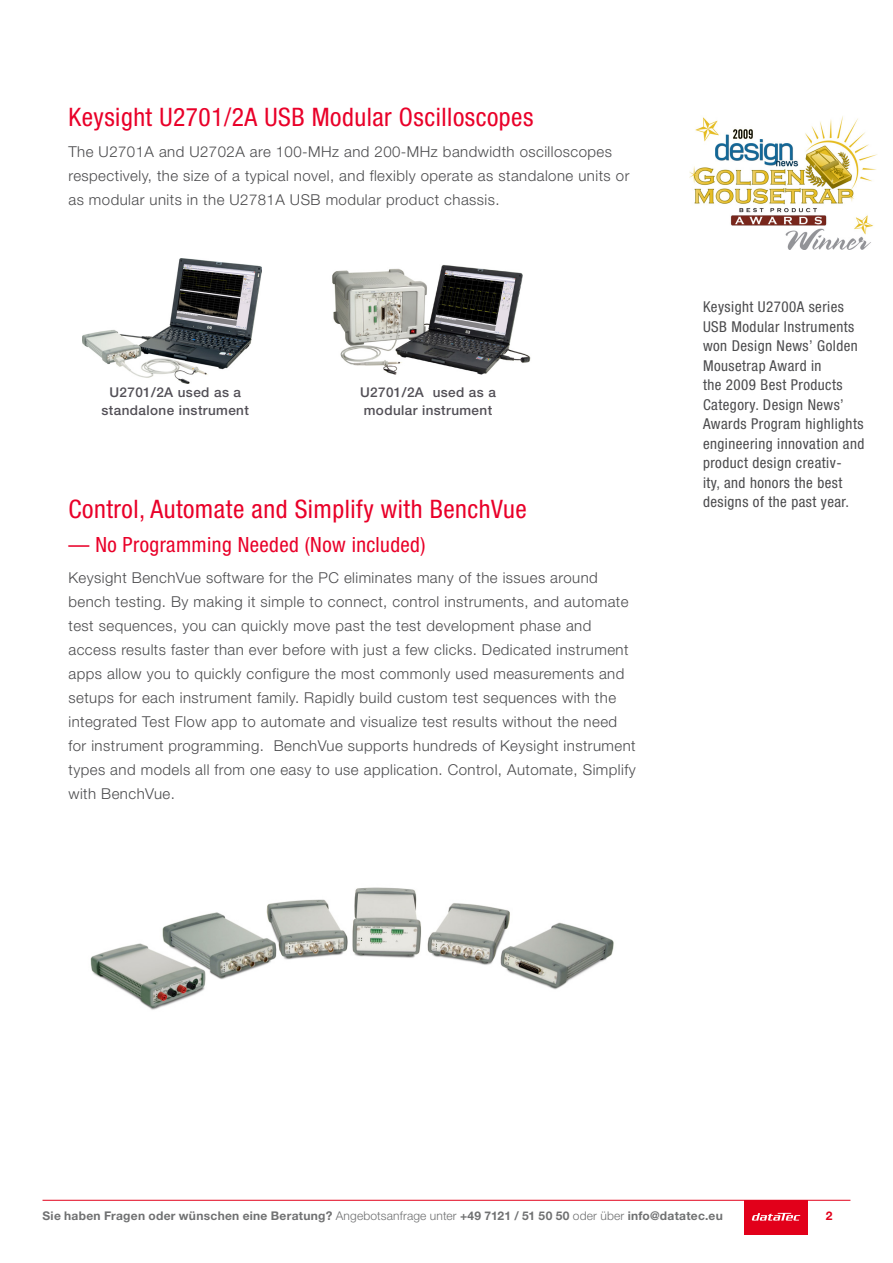
<style>
.page{position:relative;width:893px;height:1263px;background:#fff}
.page>*{position:absolute;margin:0;border:0;box-sizing:border-box;transform-origin:0 0}
.t1{font:condensed 25.5px "Helvetica Neue LT Std";letter-spacing:.02em;color:#e90029}
.t2{font:condensed 21px "Helvetica Neue LT Std";letter-spacing:.02em;color:#e90029}
.t3{font:300 15px/24px "Helvetica Neue LT Std";letter-spacing:.03em;color:#4b4b4d}
.t4{font:condensed 15px/19.5px "Helvetica Neue LT Std";letter-spacing:.03em;color:#4b4b4d}
.t5{font:500 13.5px/18px "Helvetica Neue LT Std";letter-spacing:.03em;color:#524f56;text-align:center}
.t6{font:700 12px "Helvetica Neue LT Pro";letter-spacing:.025em;color:#707172}
.t7{font:700 12px "Helvetica Neue LT Pro";color:#e2001a}
.s1{font-weight:300}
</style>
<div class="page">
<div style="left:744px;top:1200px;width:64px;height:34px;background:#e2001a"></div>
<svg style="left:752px;top:1213px;width:48px;height:7px"></svg>
<hr style="left:43px;top:1200px;width:807px;height:1px;background:#e2001a">
<img style="left:332px;top:265px;width:199px;height:110px">
<img style="left:82px;top:259px;width:180px;height:125px">
<img style="left:689px;top:116px;width:189px;height:133px">
<img style="left:90px;top:887px;width:524px;height:123px">
<h1 class="t1" style="left:68px;top:102px;width:466px">Keysight U2701/2A USB Modular Oscilloscopes</h1>
<p class="t3" style="left:68px;top:139px;width:562px">The U2701A and U2702A are 100-MHz and 200-MHz bandwidth oscilloscopes respectively, the size of a typical novel, and flexibly operate as standalone units or as modular units in the U2781A USB modular product chassis.</p>
<p class="t5" style="left:102px;top:383px;width:149px">U2701/2A used as a standalone instrument</p>
<p class="t5" style="left:360px;top:383px;width:137px;text-align:left">U2701/2A used as a modular instrument</p>
<h1 class="t1" style="left:68px;top:494px;width:460px">Control, Automate and Simplify with BenchVue</h1>
<h2 class="t2" style="left:68px;top:532px;width:359px">— No Programming Needed (Now included)</h2>
<p class="t3" style="left:68px;top:565px;width:569px">Keysight BenchVue software for the PC eliminates many of the issues around bench testing. By making it simple to connect, control instruments, and automate test sequences, you can quickly move past the test development phase and access results faster than ever before with just a few clicks. Dedicated instrument apps allow you to quickly configure the most commonly used measurements and setups for each instrument family. Rapidly build custom test sequences with the integrated Test Flow app to automate and visualize test results without the need for instrument programming. BenchVue supports hundreds of Keysight instrument types and models all from one easy to use application. Control, Automate, Simplify with BenchVue.</p>
<p class="t4" style="left:703px;top:297px;width:163px">Keysight U2700A series<br>USB Modular Instruments won Design News’ Golden<br>Mousetrap Award in<br>the 2009 Best Products<br>Category. Design News’<br>Awards Program highlights engineering innovation and product design creativ-<br>ity, and honors the best designs of the past year.</p>
<p class="t6" style="left:43px;top:1209px;width:682px">Sie haben Fragen oder wünschen eine Beratung? <span class="s1">Angebotsanfrage unter</span> +49 7121 / 51 50 50 <span class="s1">oder über</span> info@datatec.eu</p>
<p class="t7" style="left:826px;top:1209px;width:8px">2</p>
</div>
